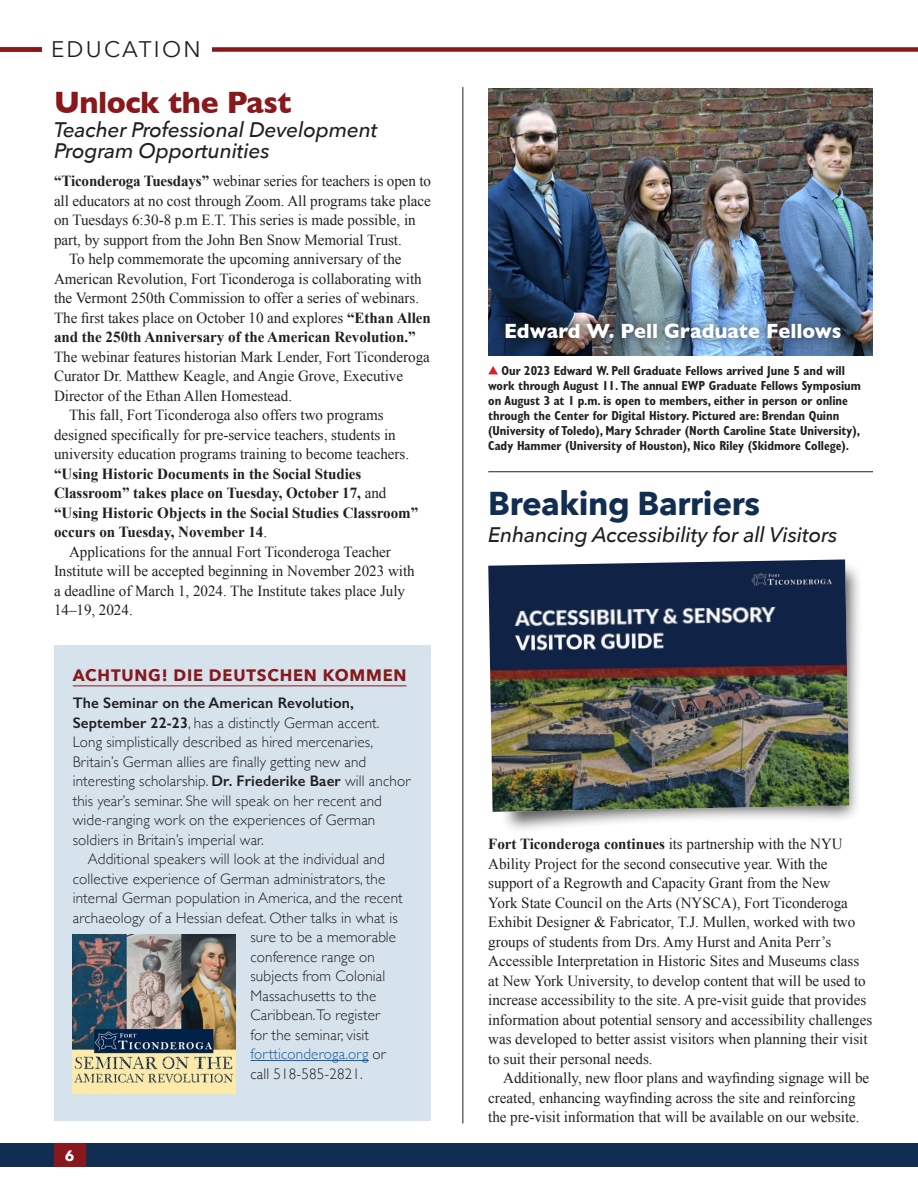
<style>
.page{position:relative;width:918px;height:1188px;background:#fff}
.page>*{position:absolute;margin:0;border:0;box-sizing:border-box;transform-origin:0 0}
.Headline{font:700 33px "Avenir Next";letter-spacing:-.01em;color:#112e52}
.Headline-2{font:700 31.5px "Gill Sans";letter-spacing:-.01em;color:#88181b;scale:.95 1}
.t1{font:22.5px "Avenir Next";letter-spacing:.1em;color:#231f20}
.Deck{font:italic 500 21px/21px "Avenir Next";letter-spacing:-.01em;color:#231f20}
.Headline-3{font:700 21px "Gill Sans";color:#fff;scale:.95 1}
.t2{font:700 16.5px "Avenir Next";letter-spacing:.05em;color:#88181b}
.Body_Text{font:15.3px/19.5px "Times New Roman";color:#231f20}
.Body_Sans{font:300 15.3px/19.5px "Gill Sans";letter-spacing:.01em;color:#231f20}
.Body_Text-2{font:700 15.3px/19.5px "Times New Roman";color:#231f20}
.Body_Sans-2{font:300 15.3px "Gill Sans";letter-spacing:.01em;color:#175d9e}
.t3{font:700 15px "Avenir Next";color:#fff}
.t4{font:700 condensed 13.2px/15px "Gill Sans";letter-spacing:-.005em;color:#231f20;scale:.95 1}
.s1{font-weight:700}
.s2{font-weight:400}
.s3{font-weight:600}
.s4{color:#231f20}
</style>
<div class="page">
<div style="left:0;top:47px;width:918px;height:5px;background:#88181b"></div>
<div style="left:0;top:1143px;width:918px;height:24px;background:#112e52"></div>
<div style="left:54px;top:1143px;width:32px;height:24px;background:#88181b"></div>
<div style="left:54px;top:646px;width:377px;height:475px;background:#d6e3ed"></div>
<div style="left:42px;top:34px;width:170px;height:24px;background:#fff"></div>
<hr style="left:488px;top:471px;width:385px;height:1px;background:#231f20">
<img style="left:488px;top:88px;width:385px;height:267px">
<div style="left:493px;top:311px;width:360px;height:39px;background:#231f20;opacity:.75"></div>
<svg style="left:488px;top:366px;width:10px;height:8px"></svg>
<hr style="left:462px;top:87px;width:1px;height:1037px;background:#231f20">
<div style="left:501px;top:561px;width:361px;height:274px;background:#231f20;opacity:.75"></div>
<img style="left:488px;top:559px;width:361px;height:253px">
<hr style="left:73px;top:685px;width:334px;height:1px;background:#88181b">
<hr style="left:250px;top:1060px;width:119px;height:1px;background:#175d9e">
<img style="left:73px;top:935px;width:163px;height:159px">
<p class="t1" style="left:51px;top:30px;width:151px">EDUCATION</p>
<p class="Headline-2" style="left:54px;top:77px;width:252px">Unlock the Past</p>
<p class="Deck" style="left:54px;top:119px;width:325px">Teacher Professional Development<br>Program Opportunities</p>
<p class="Body_Text" style="left:54px;top:171px;width:378px"><span class="s1">“Ticonderoga Tuesdays”</span> webinar series for teachers is open to all educators at no cost through Zoom. All programs take place on Tuesdays 6:30-8 p.m E.T. This series is made possible, in part, by support from the John Ben Snow Memorial Trust.</p>
<p class="Body_Text" style="left:54px;top:249px;width:378px;text-indent:15px">To help commemorate the upcoming anniversary of the American Revolution, Fort Ticonderoga is collaborating with the Vermont 250th Commission to offer a series of webinars.<br>The first takes place on October 10 and explores <span class="s1">“Ethan Allen and the 250th Anniversary of the American Revolution.” </span>The webinar features historian Mark Lender, Fort Ticonderoga Curator Dr. Matthew Keagle, and Angie Grove, Executive Director of the Ethan Allen Homestead.</p>
<p class="Body_Text-2" style="left:54px;top:405px;width:366px;text-indent:15px"><span class="s2">This fall, Fort Ticonderoga also offers two programs designed specifically for pre-service teachers, students in university education programs training to become teachers. </span>“Using Historic Documents in the Social Studies Classroom” takes place on Tuesday, October 17, <span class="s2">and </span>“Using Historic Objects in the Social Studies Classroom” occurs on Tuesday, November 14<span class="s2">.</span></p>
<p class="Body_Text" style="left:54px;top:541px;width:362px;text-indent:15px">Applications for the annual Fort Ticonderoga Teacher Institute will be accepted beginning in November 2023 with a deadline of March 1, 2024. The Institute takes place July 14–19, 2024.</p>
<p class="t2" style="left:73px;top:661px;width:335px">ACHTUNG! DIE DEUTSCHEN KOMMEN</p>
<p class="Body_Sans" style="left:73px;top:693px;width:339px"><span class="s3">The Seminar on the American Revolution, September 22-23</span>, has a distinctly German accent.<br>Long simplistically described as hired mercenaries, Britain’s German allies are finally getting new and interesting scholarship. <span class="s3">Dr. Friederike Baer</span> will anchor this year’s seminar. She will speak on her recent and wide-ranging work on the experiences of German soldiers in Britain’s imperial war.</p>
<p class="Body_Sans" style="left:88px;top:849px;width:299px">Additional speakers will look at the individual and</p>
<p class="Body_Sans" style="left:73px;top:868px;width:314px">collective experience of German administrators, the</p>
<p class="Body_Sans" style="left:73px;top:888px;width:332px">internal German population in America, and the recent</p>
<p class="Body_Sans" style="left:73px;top:907px;width:326px">archaeology of a Hessian defeat. Other talks in what is</p>
<p class="Body_Sans" style="left:250px;top:927px;width:147px">sure to be a memorable</p>
<p class="Body_Sans" style="left:250px;top:946px;width:126px">conference range on</p>
<p class="Body_Sans" style="left:250px;top:966px;width:136px">subjects from Colonial</p>
<p class="Body_Sans" style="left:250px;top:985px;width:127px">Massachusetts to the</p>
<p class="Body_Sans" style="left:250px;top:1005px;width:131px">Caribbean.To register</p>
<p class="Body_Sans" style="left:250px;top:1024px;width:120px">for the seminar, visit</p>
<p class="Body_Sans-2" style="left:250px;top:1042px;width:137px">fortticonderoga.org <span class="s4">or</span></p>
<p class="Body_Sans" style="left:250px;top:1063px;width:114px">call 518-585-2821.</p>
<p class="t3" style="left:65px;top:1143px;width:11px">6</p>
<p class="Headline-3" style="left:504px;top:314px;width:357px">Edward W. Pell Graduate Fellows</p>
<p class="t4" style="left:488px;top:363px;width:394px;text-indent:13px">Our 2023 Edward W. Pell Graduate Fellows arrived June 5 and will work through August 11. The annual EWP Graduate Fellows Symposium on August 3 at 1 p.m. is open to members, either in person or online through the Center for Digital History. Pictured are: Brendan Quinn (University of Toledo), Mary Schrader (North Caroline State University), Cady Hammer (University of Houston), Nico Riley (Skidmore College).</p>
<p class="Headline" style="left:488px;top:474px;width:273px">Breaking Barriers</p>
<p class="Deck" style="left:488px;top:523px;width:351px">Enhancing Accessibility for all Visitors</p>
<p class="Body_Text" style="left:488px;top:834px;width:385px"><span class="s1">Fort Ticonderoga continues</span> its partnership with the NYU Ability Project for the second consecutive year. With the support of a Regrowth and Capacity Grant from the New<br>York State Council on the Arts (NYSCA), Fort Ticonderoga Exhibit Designer &amp; Fabricator, T.J. Mullen, worked with two groups of students from Drs. Amy Hurst and Anita Perr’s Accessible Interpretation in Historic Sites and Museums class at New York University, to develop content that will be used to increase accessibility to the site. A pre-visit guide that provides information about potential sensory and accessibility challenges was developed to better assist visitors when planning their visit to suit their personal needs.</p>
<p class="Body_Text" style="left:488px;top:1068px;width:383px;text-indent:15px">Additionally, new floor plans and wayfinding signage will be created, enhancing wayfinding across the site and reinforcing the pre-visit information that will be available on our website.</p>
</div>
